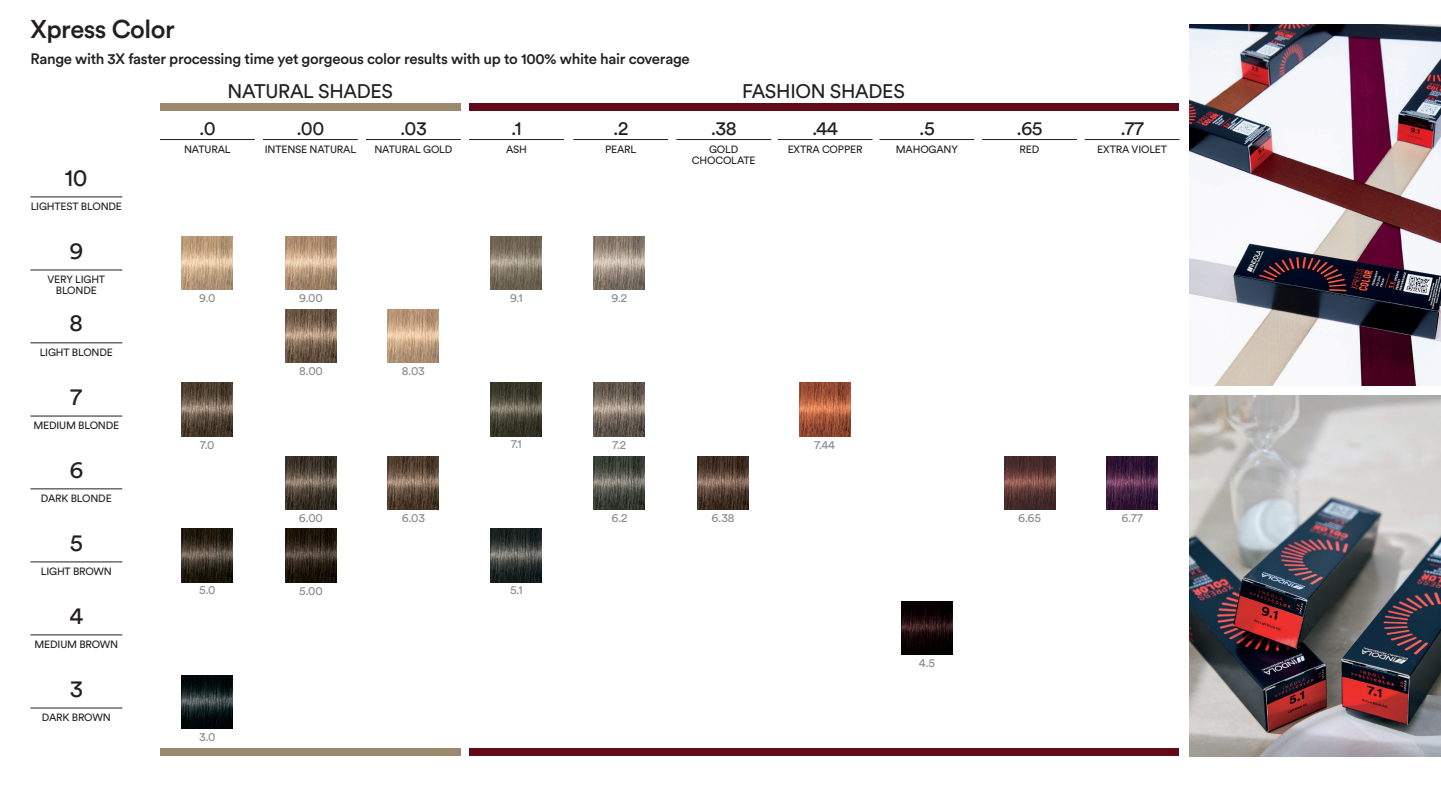
<style>
.page{position:relative;width:1441px;height:810px;background:#fff}
.page>*{position:absolute;margin:0;border:0;box-sizing:border-box;transform-origin:0 0}
.t1{font:500 25.5px "Circular Std";letter-spacing:-.02em;color:#231f20}
.t2{font:24px "Circular Std";color:#231f20}
.t3{font:19.5px "Circular Std";letter-spacing:-.015em;color:#231f20}
.t4{font:500 15px "Circular Std";letter-spacing:-.02em;color:#231f20}
.t5{font:12px "Circular Std";letter-spacing:-.025em;color:#8a8c8f}
.t6{font:10.5px/11.2px "Circular Std";letter-spacing:-.015em;color:#231f20;text-align:center}
</style>
<div class="page">
<img style="left:1189px;top:24px;width:251px;height:361px">
<img style="left:1189px;top:395px;width:251px;height:361px">
<hr style="left:30px;top:197px;width:92px;height:1px;background:#231f20">
<hr style="left:30px;top:270px;width:92px;height:1px;background:#231f20">
<hr style="left:30px;top:342px;width:92px;height:1px;background:#231f20">
<hr style="left:30px;top:416px;width:92px;height:1px;background:#231f20">
<hr style="left:30px;top:488px;width:92px;height:1px;background:#231f20">
<hr style="left:30px;top:562px;width:92px;height:1px;background:#231f20">
<hr style="left:30px;top:635px;width:92px;height:1px;background:#231f20">
<hr style="left:30px;top:708px;width:92px;height:1px;background:#231f20">
<img style="left:388px;top:456px;width:51px;height:54px">
<img style="left:285px;top:456px;width:51px;height:54px">
<img style="left:182px;top:529px;width:51px;height:53px">
<img style="left:182px;top:675px;width:51px;height:54px">
<img style="left:182px;top:236px;width:51px;height:54px">
<img style="left:594px;top:236px;width:51px;height:54px">
<img style="left:285px;top:236px;width:51px;height:54px">
<img style="left:491px;top:236px;width:51px;height:54px">
<img style="left:491px;top:383px;width:51px;height:53px">
<img style="left:491px;top:529px;width:51px;height:53px">
<img style="left:388px;top:309px;width:51px;height:54px">
<img style="left:285px;top:309px;width:51px;height:54px">
<img style="left:182px;top:383px;width:51px;height:53px">
<img style="left:594px;top:383px;width:51px;height:53px">
<img style="left:594px;top:456px;width:51px;height:54px">
<img style="left:697px;top:456px;width:51px;height:54px">
<img style="left:799px;top:383px;width:51px;height:53px">
<img style="left:285px;top:529px;width:51px;height:53px">
<img style="left:901px;top:601px;width:51px;height:54px">
<img style="left:1004px;top:456px;width:50px;height:54px">
<img style="left:1106px;top:456px;width:51px;height:54px">
<div style="left:160px;top:103px;width:301px;height:8px;background:#9c886d"></div>
<div style="left:469px;top:103px;width:708px;height:8px;background:#620c1a"></div>
<div style="left:160px;top:749px;width:301px;height:7px;background:#9c886d"></div>
<div style="left:469px;top:749px;width:708px;height:7px;background:#620c1a"></div>
<hr style="left:160px;top:139px;width:95px;height:1px;background:#231f20">
<hr style="left:263px;top:139px;width:95px;height:1px;background:#231f20">
<hr style="left:366px;top:139px;width:95px;height:1px;background:#231f20">
<hr style="left:469px;top:139px;width:95px;height:1px;background:#231f20">
<hr style="left:573px;top:139px;width:95px;height:1px;background:#231f20">
<hr style="left:676px;top:139px;width:95px;height:1px;background:#231f20">
<hr style="left:777px;top:139px;width:95px;height:1px;background:#231f20">
<hr style="left:879px;top:139px;width:95px;height:1px;background:#231f20">
<hr style="left:982px;top:139px;width:94px;height:1px;background:#231f20">
<hr style="left:1084px;top:139px;width:95px;height:1px;background:#231f20">
<h1 class="t1" style="left:30px;top:13px;width:146px">Xpress Color</h1>
<h3 class="t4" style="left:30px;top:49px;width:660px">Range with 3X faster processing time yet gorgeous color results with up to 100% white hair coverage</h3>
<h3 class="t3" style="left:199px;top:116px;width:18px">.0</h3>
<h3 class="t3" style="left:228px;top:80px;width:167px">NATURAL SHADES</h3>
<h3 class="t3" style="left:742px;top:80px;width:164px">FASHION SHADES</h3>
<h3 class="t3" style="left:296px;top:116px;width:29px">.00</h3>
<h3 class="t3" style="left:400px;top:116px;width:28px">.03</h3>
<h3 class="t3" style="left:511px;top:116px;width:12px">.1</h3>
<h3 class="t3" style="left:613px;top:116px;width:17px">.2</h3>
<h3 class="t3" style="left:710px;top:116px;width:28px">.38</h3>
<h3 class="t3" style="left:812px;top:116px;width:27px">.44</h3>
<h3 class="t3" style="left:919px;top:116px;width:17px">.5</h3>
<h2 class="t2" style="left:65px;top:163px;width:24px">10</h2>
<p class="t6" style="left:31px;top:201px;width:93px">LIGHTEST BLONDE</p>
<h2 class="t2" style="left:69px;top:236px;width:15px">9</h2>
<p class="t6" style="left:47px;top:274px;width:59px">VERY LIGHT<br>BLONDE</p>
<h2 class="t2" style="left:70px;top:308px;width:15px">8</h2>
<p class="t6" style="left:40px;top:347px;width:75px">LIGHT BLONDE</p>
<h2 class="t2" style="left:71px;top:382px;width:13px">7</h2>
<p class="t6" style="left:33px;top:420px;width:87px">MEDIUM BLONDE</p>
<h2 class="t2" style="left:69px;top:455px;width:15px">6</h2>
<p class="t6" style="left:41px;top:493px;width:72px">DARK BLONDE</p>
<h2 class="t2" style="left:70px;top:528px;width:15px">5</h2>
<p class="t6" style="left:41px;top:566px;width:73px">LIGHT BROWN</p>
<h2 class="t2" style="left:69px;top:601px;width:15px">4</h2>
<p class="t6" style="left:34px;top:639px;width:85px">MEDIUM BROWN</p>
<h2 class="t2" style="left:70px;top:674px;width:15px">3</h2>
<p class="t6" style="left:42px;top:712px;width:70px">DARK BROWN</p>
<p class="t6" style="left:184px;top:143px;width:48px">NATURAL</p>
<p class="t6" style="left:265px;top:143px;width:93px">INTENSE NATURAL</p>
<p class="t6" style="left:374px;top:143px;width:79px">NATURAL GOLD</p>
<p class="t6" style="left:506px;top:143px;width:22px">ASH</p>
<p class="t6" style="left:605px;top:143px;width:33px">PEARL</p>
<p class="t6" style="left:691px;top:143px;width:65px">GOLD<br>CHOCOLATE</p>
<p class="t6" style="left:787px;top:143px;width:76px">EXTRA COPPER</p>
<p class="t6" style="left:895px;top:143px;width:64px">MAHOGANY</p>
<p class="t5" style="left:199px;top:290px;width:18px">9.0</p>
<p class="t5" style="left:299px;top:290px;width:25px">9.00</p>
<p class="t5" style="left:510px;top:290px;width:14px">9.1</p>
<p class="t5" style="left:611px;top:290px;width:17px">9.2</p>
<p class="t5" style="left:299px;top:364px;width:25px">8.00</p>
<p class="t5" style="left:402px;top:364px;width:24px">8.03</p>
<p class="t5" style="left:511px;top:437px;width:12px">7.1</p>
<p class="t5" style="left:200px;top:438px;width:16px">7.0</p>
<p class="t5" style="left:612px;top:438px;width:15px">7.2</p>
<p class="t5" style="left:199px;top:583px;width:18px">5.0</p>
<p class="t5" style="left:199px;top:729px;width:18px">3.0</p>
<p class="t5" style="left:299px;top:510px;width:25px">6.00</p>
<p class="t5" style="left:402px;top:510px;width:25px">6.03</p>
<p class="t5" style="left:299px;top:584px;width:25px">5.00</p>
<p class="t5" style="left:510px;top:583px;width:14px">5.1</p>
<p class="t5" style="left:611px;top:511px;width:18px">6.2</p>
<p class="t5" style="left:711px;top:511px;width:24px">6.38</p>
<p class="t5" style="left:814px;top:438px;width:22px">7.44</p>
<p class="t5" style="left:918px;top:656px;width:18px">4.5</p>
<h3 class="t3" style="left:1016px;top:116px;width:28px">.65</h3>
<p class="t6" style="left:1019px;top:143px;width:21px">RED</p>
<h3 class="t3" style="left:1120px;top:116px;width:25px">.77</h3>
<p class="t6" style="left:1097px;top:143px;width:71px">EXTRA VIOLET</p>
<p class="t5" style="left:1018px;top:511px;width:24px">6.65</p>
<p class="t5" style="left:1121px;top:511px;width:23px">6.77</p>
</div>
